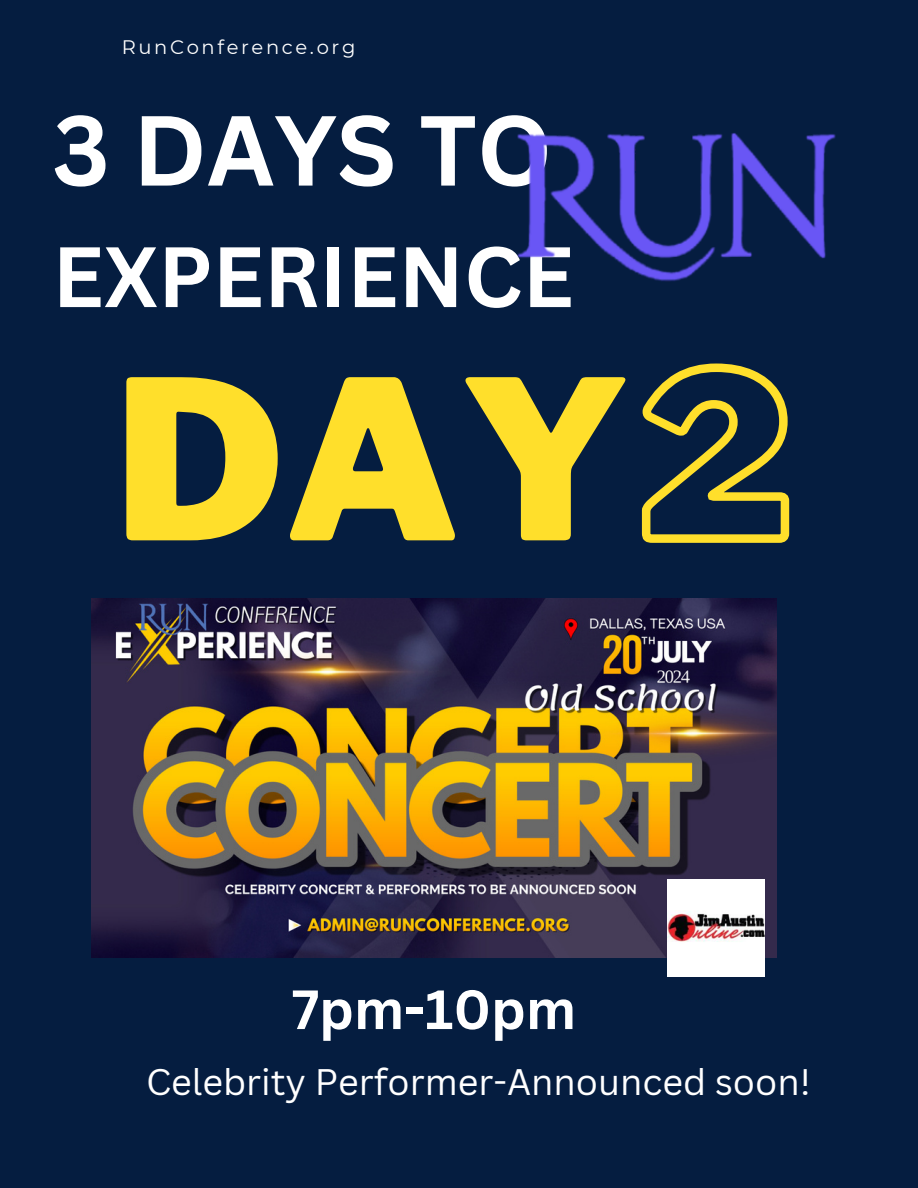
<style>
.page{position:relative;width:918px;height:1188px;background:#051d40}
.page>*{position:absolute;margin:0;border:0;box-sizing:border-box;transform-origin:0 0}
.t1{font:900 219.9px "Libre Franklin";color:#ffdf2b}
.t2{font:700 97.2px "Canva Sans";color:#fff}
.t3{font:700 83.7px "Canva Sans";color:#fff}
.t4{font:700 54px "Canva Sans";color:#fff}
.t5{font:36px "Canva Sans";color:#fff}
.t6{font:19.5px "Montserrat";letter-spacing:.135em;color:#fff}
.s1{font-size:227.1px;color:rgb(0 0 0/0)}
</style>
<div class="page">
<img style="left:517px;top:133px;width:319px;height:149px">
<img style="left:92px;top:598px;width:685px;height:359px">
<svg style="left:641px;top:363px;width:149px;height:180px"></svg>
<img style="left:667px;top:880px;width:97px;height:97px">
<p class="t6" style="left:122px;top:35px;width:235px">RunConference.org</p>
<p class="t2" style="left:52px;top:82px;width:501px">3 DAYS TO</p>
<p class="t3" style="left:52px;top:218px;width:523px">EXPERIENCE</p>
<p class="t1" style="left:115px;top:328px;width:679px">DAY<span class="s1">2</span></p>
<p class="t4" style="left:292px;top:971px;width:286px">7pm-10pm</p>
<p class="t5" style="left:146px;top:1057px;width:666px">Celebrity Performer-Announced soon!</p>
</div>
